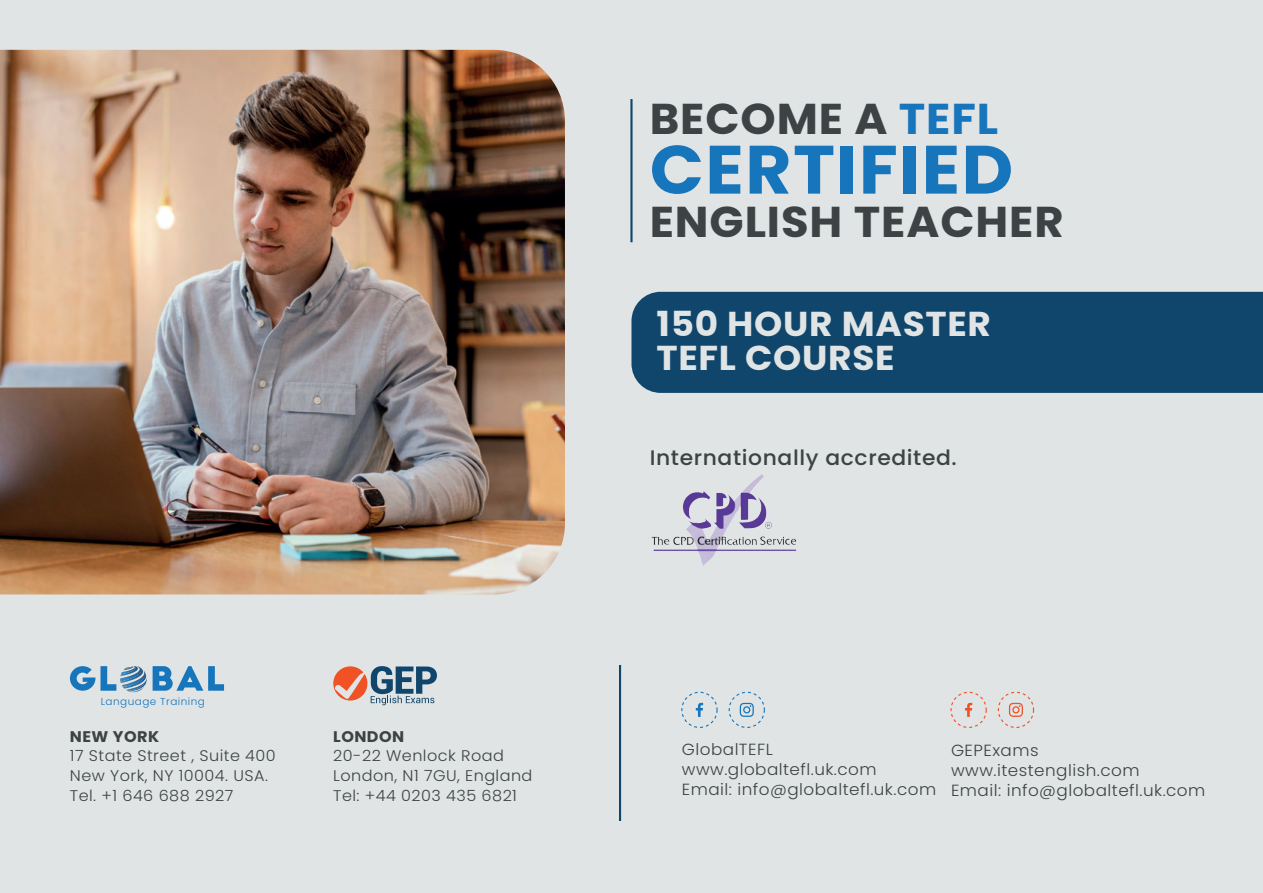
<style>
.page{position:relative;width:1263px;height:893px;background:#fff}
.page>*{position:absolute;margin:0;border:0;box-sizing:border-box;transform-origin:0 0}
.t1{font:700 68.25px "Poppins";letter-spacing:.02em;color:#1775bc;scale:1.04 1}
.t2{font:700 43.05px "Poppins";letter-spacing:.02em;color:#3d4244;scale:1.04 1}
.t3{font:700 34.5px/34.5px "Poppins";letter-spacing:.02em;color:#e0e4e4;scale:1.04 1}
.t4{font:500 21px "Poppins";letter-spacing:.03em;color:#3d4244;scale:1.04 1}
.t5{font:300 16.05px/19.8px "Poppins";letter-spacing:.03em;color:#3d4244;scale:1.04 1}
.t6{font:300 15.45px/19.6px "Poppins";letter-spacing:.03em;color:#3d4244;scale:1.04 1}
.t7{font:700 15.45px "Poppins";letter-spacing:.03em;color:#3d4244;scale:1.04 1}
.t8{font:300 10.05px "Poppins";letter-spacing:.045em;color:#1775bc;scale:1.04 1}
.s1{color:#1775bc}
</style>
<div class="page">
<div style="left:0;top:0;width:1263px;height:892px;background:#e0e4e4"></div>
<svg style="left:101px;top:666px;width:123px;height:26px"></svg>
<svg style="left:70px;top:666px;width:25px;height:24px"></svg>
<svg style="left:333px;top:666px;width:104px;height:39px"></svg>
<img style="left:0;top:50px;width:565px;height:544px">
<svg style="left:965px;top:702px;width:7px;height:15px"></svg>
<div style="left:950px;top:691px;width:37px;height:37px;border:1px dashed #f05125;border-radius:50%"></div>
<svg style="left:1009px;top:702px;width:14px;height:15px"></svg>
<div style="left:998px;top:691px;width:36px;height:37px;border:1px dashed #f05125;border-radius:50%"></div>
<svg style="left:696px;top:702px;width:7px;height:15px"></svg>
<div style="left:681px;top:691px;width:37px;height:37px;border:1px dashed #1775bc;border-radius:50%"></div>
<svg style="left:740px;top:702px;width:14px;height:15px"></svg>
<div style="left:729px;top:691px;width:36px;height:37px;border:1px dashed #1775bc;border-radius:50%"></div>
<hr style="left:619px;top:665px;width:2px;height:156px;background:#10466b">
<img style="left:651px;top:474px;width:146px;height:92px">
<hr style="left:630px;top:99px;width:3px;height:143px;background:#10466b">
<div style="left:632px;top:292px;width:631px;height:101px;background:#10466b"></div>
<h2 class="t2" style="left:650px;top:94px;width:337px">BECOME A <span class="s1">TEFL</span></h2>
<h1 class="t1" style="left:650px;top:130px;width:351px">CERTIFIED</h1>
<h2 class="t2" style="left:650px;top:197px;width:400px">ENGLISH TEACHER</h2>
<h3 class="t3" style="left:656px;top:306px;width:323px">150 HOUR MASTER<br>TEFL COURSE</h3>
<p class="t8" style="left:101px;top:695px;width:102px">Language Training</p>
<h3 class="t4" style="left:650px;top:446px;width:297px">Internationally accredited.</h3>
<p class="t7" style="left:333px;top:727px;width:70px">LONDON</p>
<p class="t6" style="left:333px;top:746px;width:193px">20-22 Wenlock Road<br>London, N1 7GU, England<br>Tel: +44 0203 435 6821</p>
<p class="t7" style="left:70px;top:727px;width:87px">NEW YORK</p>
<p class="t6" style="left:70px;top:746px;width:199px">17 State Street , Suite 400<br>New York, NY 10004. USA.<br>Tel. +1 646 688 2927</p>
<p class="t5" style="left:951px;top:740px;width:246px">GEPExams www.itestenglish.com<br>Email: info@globaltefl.uk.com</p>
<p class="t5" style="left:682px;top:739px;width:246px">GlobalTEFL www.globaltefl.uk.com<br>Email: info@globaltefl.uk.com</p>
</div>
